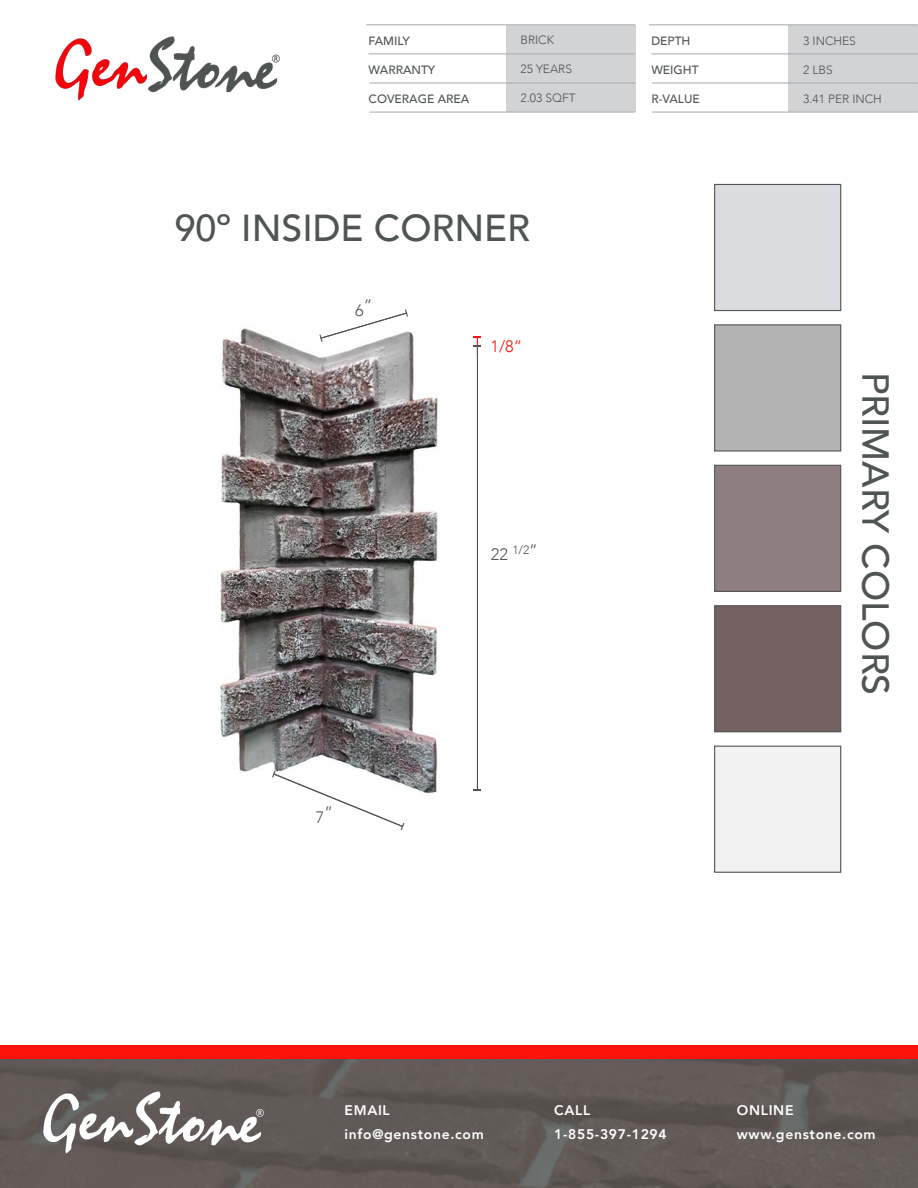
<style>
.page{position:relative;width:918px;height:1188px;background:#fff}
.page>*{position:absolute;margin:0;border:0;box-sizing:border-box;transform-origin:0 0}
.t1{font:500 37.5px "Avenir";color:#4f5454}
.t2{font:300 16.5px "Avenir";color:#4f5454}
.t3{font:300 16.5px "Avenir";color:#ff130a}
.t4{font:800 13.95px/23.5px "Avenir";letter-spacing:.05em;color:#fff}
.t5{font:500 12px "Avenir";color:#4f5454}
.t6{font:300 12px "Avenir";color:#4f5454}
</style>
<div class="page">
<img style="left:220px;top:328px;width:220px;height:466px">
<div style="left:506px;top:25px;width:129px;height:29px;background:#d1d3d4"></div>
<img style="left:55px;top:36px;width:225px;height:65px">
<div style="left:506px;top:54px;width:129px;height:29px;background:#d1d3d4"></div>
<div style="left:506px;top:83px;width:129px;height:29px;background:#d1d3d4"></div>
<hr style="left:369px;top:83px;width:266px;height:1px;background:#a7a9ac">
<hr style="left:369px;top:112px;width:266px;height:1px;background:#a7a9ac">
<hr style="left:368px;top:54px;width:267px;height:1px;background:#a7a9ac">
<hr style="left:366px;top:25px;width:269px;height:1px;background:#a7a9ac">
<div style="left:789px;top:25px;width:129px;height:29px;background:#d1d3d4"></div>
<div style="left:789px;top:54px;width:129px;height:29px;background:#d1d3d4"></div>
<div style="left:789px;top:83px;width:129px;height:29px;background:#d1d3d4"></div>
<hr style="left:652px;top:83px;width:266px;height:1px;background:#a7a9ac">
<hr style="left:652px;top:112px;width:266px;height:1px;background:#a7a9ac">
<hr style="left:651px;top:54px;width:267px;height:1px;background:#a7a9ac">
<hr style="left:649px;top:25px;width:269px;height:1px;background:#a7a9ac">
<div style="left:714px;top:184px;width:127px;height:127px;background:#dbdce0;border:1px solid #4f5454"></div>
<div style="left:714px;top:605px;width:127px;height:127px;background:#756260;border:1px solid #4f5454"></div>
<div style="left:714px;top:746px;width:127px;height:127px;background:#f2f2f2;border:1px solid #4f5454"></div>
<div style="left:714px;top:465px;width:127px;height:127px;background:#8e7e7f;border:1px solid #4f5454"></div>
<div style="left:714px;top:324px;width:127px;height:128px;background:#b3b3b3;border:1px solid #4f5454"></div>
<hr style="left:477px;top:346px;width:1px;height:444px;background:#4f5454">
<svg style="left:474px;top:337px;width:7px;height:17px"></svg>
<svg style="left:272px;top:770px;width:132px;height:60px"></svg>
<svg style="left:319px;top:309px;width:89px;height:33px"></svg>
<div style="left:0;top:1050px;width:918px;height:138px;background:linear-gradient(to right,#605855,#615956)"></div>
<img style="left:43px;top:1090px;width:221px;height:65px">
<div style="left:0;top:1046px;width:918px;height:13px;background:#ff120a"></div>
<p class="t5" style="left:369px;top:30px;width:43px">FAMILY</p>
<p class="t6" style="left:521px;top:33px;width:35px">BRICK</p>
<p class="t5" style="left:369px;top:60px;width:68px">WARRANTY</p>
<p class="t6" style="left:521px;top:62px;width:53px">25 YEARS</p>
<p class="t5" style="left:369px;top:89px;width:102px">COVERAGE AREA</p>
<p class="t6" style="left:521px;top:91px;width:57px">2.03 SQFT</p>
<h1 class="t1" style="left:175px;top:195px;width:357px">90º INSIDE CORNER</h1>
<p class="t2" style="left:355px;top:298px;width:19px">6”</p>
<p class="t2" style="left:316px;top:805px;width:19px">7”</p>
<p class="t3" style="left:491px;top:336px;width:33px">1/8”</p>
<p class="t2" style="left:491px;top:545px;width:48px">22 <sup>1/2</sup>”</p>
<p class="t5" style="left:651px;top:30px;width:41px">DEPTH</p>
<p class="t6" style="left:803px;top:34px;width:54px">3 INCHES</p>
<p class="t5" style="left:651px;top:60px;width:49px">WEIGHT</p>
<p class="t6" style="left:803px;top:63px;width:31px">2 LBS</p>
<p class="t5" style="left:651px;top:89px;width:50px">R-VALUE</p>
<p class="t6" style="left:803px;top:92px;width:80px">3.41 PER INCH</p>
<h1 class="t1" style="left:908px;top:372px;width:325px;rotate:90deg">PRIMARY COLORS</h1>
<p class="t4" style="left:345px;top:1099px;width:141px">EMAIL info@genstone.com</p>
<p class="t4" style="left:554px;top:1099px;width:114px">CALL<br>1-855-397-1294</p>
<p class="t4" style="left:737px;top:1099px;width:140px">ONLINE www.genstone.com</p>
</div>
